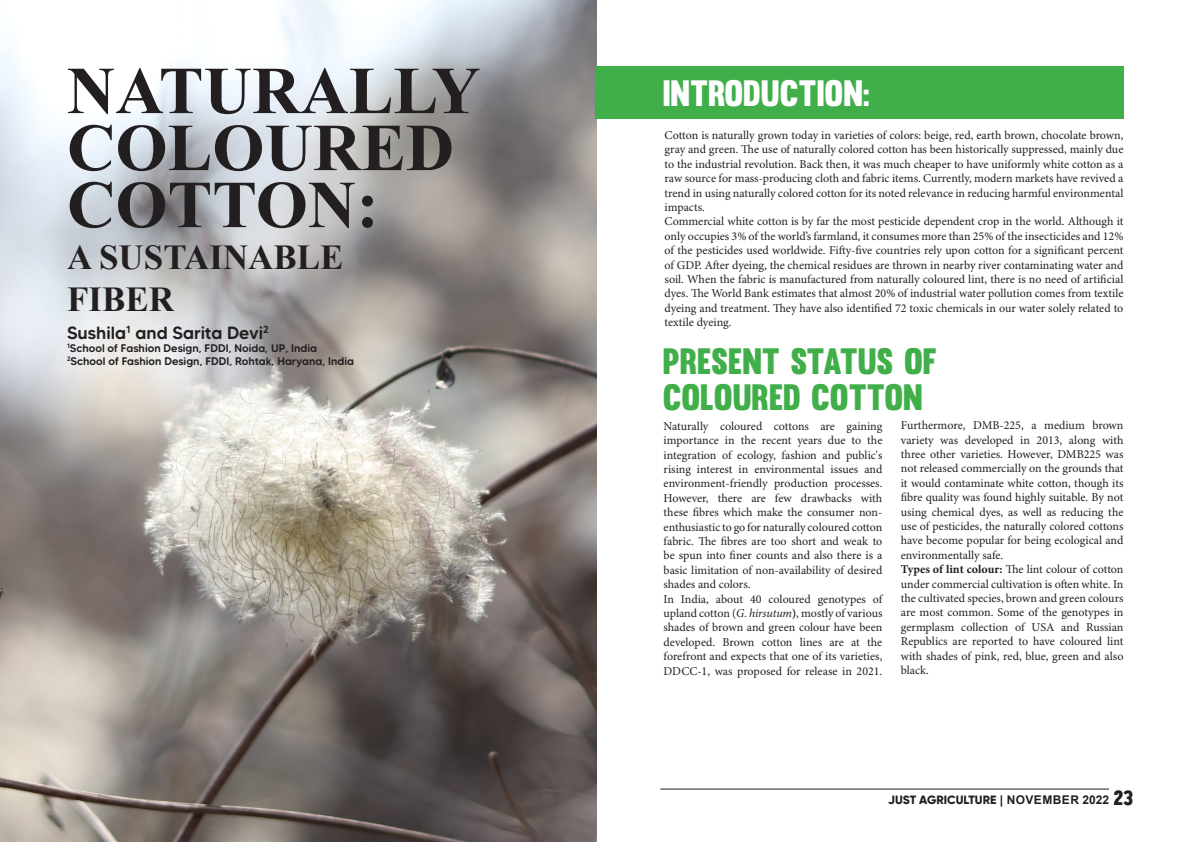
<style>
.page{position:relative;width:1191px;height:842px;background:#fff}
.page>*{position:absolute;margin:0;border:0;box-sizing:border-box;transform-origin:0 0}
.t1{font:700 67px/57px "Times New Roman";color:#231f20}
.t2{font:36px "Muro";color:#40ae49}
.t3{font:36px "Muro";color:#fff}
.t4{font:700 35px "Times New Roman";color:#231f20}
.t5{font:500 17.7px "MADE Tommy Soft";color:#231f20}
.t6{font:12px/14.4px "Minion Pro";color:#231f20;text-align:justify}
.t7{font:800 12px "Gilroy";color:#231f20}
.t8{font:500 11px "MADE Tommy Soft";color:#231f20}
.s1{font-weight:700}
.s2{font-style:italic}
.s3{font-family:"Arial";font-weight:700}
.s4{font-family:"Muro";font-weight:400;font-size:20px}
</style>
<div class="page">
<hr style="left:660px;top:788px;width:449px;height:1px;background:#231f20">
<img style="left:0;top:0;width:596px;height:842px">
<div style="left:595px;top:66px;width:528px;height:53px;background:#40ae49"></div>
<p class="t1" style="left:67px;top:60px;width:415px">NATURALLY<br>COLOURED<br>COTTON:</p>
<p class="t4" style="left:67px;top:232px;width:278px">A SUSTAINABLE</p>
<p class="t4" style="left:67px;top:274px;width:108px">FIBER</p>
<p class="t5" style="left:67px;top:321px;width:203px">Sushila<sup>1</sup> and Sarita Devi<sup>2</sup></p>
<p class="t8" style="left:67px;top:341px;width:251px"><sup>1</sup>School of Fashion Design, FDDI, Noida, UP, India</p>
<p class="t8" style="left:67px;top:354px;width:288px"><sup>2</sup>School of Fashion Design, FDDI, Rohtak, Haryana, India</p>
<p class="t3" style="left:662px;top:71px;width:209px">INTRODUCTION:</p>
<p class="t6" style="left:664px;top:128px;width:460px">Cotton is naturally grown today in varieties of colors: beige, red, earth brown, chocolate brown, gray and green. The use of naturally colored cotton has been historically suppressed, mainly due to the industrial revolution. Back then, it was much cheaper to have uniformly white cotton as a raw source for mass-producing cloth and fabric items. Currently, modern markets have revived a trend in using naturally colored cotton for its noted relevance in reducing harmful environmental impacts.</p>
<p class="t6" style="left:664px;top:215px;width:460px">Commercial white cotton is by far the most pesticide dependent crop in the world. Although it only occupies 3% of the world’s farmland, it consumes more than 25% of the insecticides and 12% of the pesticides used worldwide. Fifty-five countries rely upon cotton for a significant percent of GDP. After dyeing, the chemical residues are thrown in nearby river contaminating water and soil. When the fabric is manufactured from naturally coloured lint, there is no need of artificial dyes. The World Bank estimates that almost 20% of industrial water pollution comes from textile dyeing and treatment. They have also identified 72 toxic chemicals in our water solely related to textile dyeing.</p>
<p class="t2" style="left:662px;top:339px;width:276px">PRESENT STATUS OF</p>
<p class="t2" style="left:662px;top:375px;width:261px">COLOURED COTTON</p>
<p class="t6" style="left:901px;top:419px;width:224px">Furthermore, DMB-225, a medium brown variety was developed in 2013, along with three other varieties. However, DMB225 was not released commercially on the grounds that it would contaminate white cotton, though its fibre quality was found highly suitable. By not using chemical dyes, as well as reducing the use of pesticides, the naturally colored cottons have become popular for being ecological and environmentally safe.</p>
<p class="t6" style="left:901px;top:563px;width:224px"><span class="s1">Types of lint colour:</span> The lint colour of cotton under commercial cultivation is often white. In the cultivated species, brown and green colours are most common. Some of the genotypes in germplasm collection of USA and Russian Republics are reported to have coloured lint with shades of pink, red, blue, green and also black.</p>
<p class="t6" style="left:663px;top:419px;width:220px">Naturally coloured cottons are gaining importance in the recent years due to the integration of ecology, fashion and public's rising interest in environmental issues and environment-friendly production processes.<br>However, there are few drawbacks with these fibres which make the consumer non&shy;enthusiastic to go for naturally coloured cotton fabric. The fibres are too short and weak to be spun into finer counts and also there is a basic limitation of non-availability of desired shades and colors.</p>
<p class="t6" style="left:663px;top:592px;width:220px">In India, about 40 coloured genotypes of upland cotton (<span class="s2">G. hirsutum</span><span class="s1">)</span>, mostly of various shades of brown and green colour have been developed. Brown cotton lines are at the forefront and expects that one of its varieties, DDCC-1, was proposed for release in 2021.</p>
<p class="t7" style="left:888px;top:792px;width:246px">JUST AGRICULTURE <span class="s3">| NOVEMBER 2022</span> <span class="s4">23</span></p>
</div>
